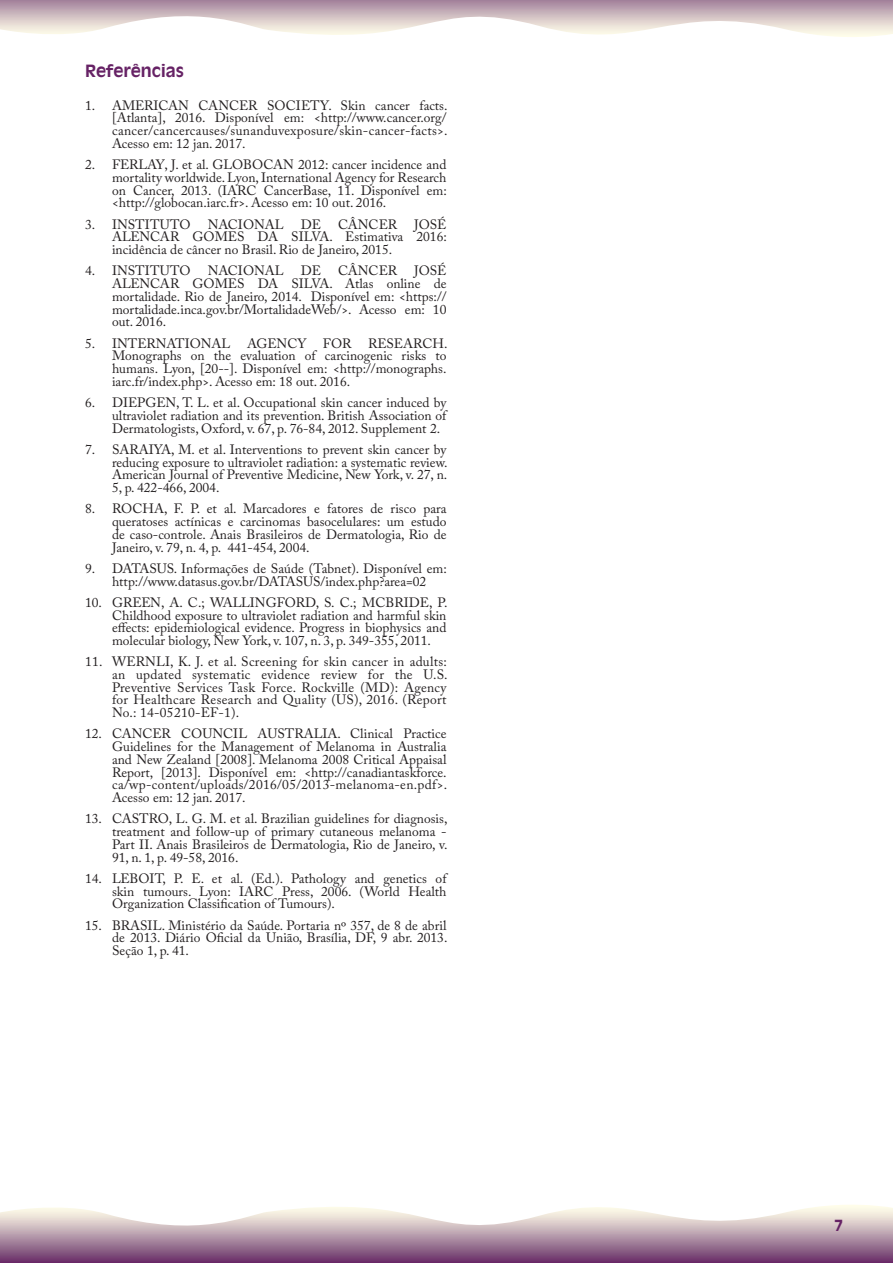
<style>
.page{position:relative;width:893px;height:1263px;background:#fff}
.page>*{position:absolute;margin:0;border:0;box-sizing:border-box;transform-origin:0 0}
.t1{font:700 16.5px "Decade S Si";color:#662265}
.t2{font:700 15px "Decade S Si";color:#662265}
.t3{font:13.5px/12.8px "Adobe Caslon Pro";color:#231f20;text-align:justify}
</style>
<div class="page">
<svg style="left:0;top:1205px;width:893px;height:58px"></svg>
<svg style="left:0;top:0;width:893px;height:37px"></svg>
<p class="t1" style="left:85px;top:61px;width:100px">Referências</p>
<p class="t3" style="left:112px;top:99px;width:337px;text-indent:-27px">1. AMERICAN CANCER SOCIETY. Skin cancer facts. [Atlanta], 2016. Disponível em: &lt;http://www.cancer.org/ cancer/cancercauses/sunanduvexposure/skin-cancer-facts&gt;.<br>Acesso em: 12 jan. 2017.</p>
<p class="t3" style="left:112px;top:158px;width:336px;text-indent:-27px">2. FERLAY, J. et al. GLOBOCAN 2012: cancer incidence and mortality worldwide. Lyon, International Agency for Research on Cancer, 2013. (IARC CancerBase, 11. Disponível em: &lt;http://globocan.iarc.fr&gt;. Acesso em: 10 out. 2016.</p>
<p class="t3" style="left:85px;top:218px;width:107px">3. INSTITUTO</p>
<p class="t3" style="left:208px;top:218px;width:77px">NACIONAL</p>
<p class="t3" style="left:301px;top:218px;width:22px">DE</p>
<p class="t3" style="left:338px;top:218px;width:60px">CÂNCER</p>
<p class="t3" style="left:112px;top:218px;width:336px;text-indent:302px">JOSÉ ALENCAR GOMES DA SILVA. Estimativa 2016: incidência de câncer no Brasil. Rio de Janeiro, 2015.</p>
<p class="t3" style="left:85px;top:264px;width:107px">4. INSTITUTO</p>
<p class="t3" style="left:208px;top:264px;width:77px">NACIONAL</p>
<p class="t3" style="left:301px;top:264px;width:22px">DE</p>
<p class="t3" style="left:338px;top:264px;width:60px">CÂNCER</p>
<p class="t3" style="left:112px;top:264px;width:336px;text-indent:302px">JOSÉ ALENCAR GOMES DA SILVA. Atlas online de mortalidade. Rio de Janeiro, 2014. Disponível em: &lt;https:// mortalidade.inca.gov.br/MortalidadeWeb/&gt;. Acesso em: 10 out. 2016.</p>
<p class="t3" style="left:112px;top:336px;width:337px;text-indent:-27px">5. INTERNATIONAL AGENCY FOR RESEARCH.<br>Monographs on the evaluation of carcinogenic risks to humans. Lyon, [20--]. Disponível em: &lt;http://monographs. iarc.fr/index.php&gt;. Acesso em: 18 out. 2016.</p>
<p class="t3" style="left:112px;top:396px;width:336px;text-indent:-27px">6. DIEPGEN, T. L. et al. Occupational skin cancer induced by ultraviolet radiation and its prevention. British Association of Dermatologists, Oxford, v. 67, p. 76-84, 2012. Supplement 2.</p>
<p class="t3" style="left:112px;top:443px;width:337px;text-indent:-27px">7. SARAIYA, M. et al. Interventions to prevent skin cancer by reducing exposure to ultraviolet radiation: a systematic review.<br>American Journal of Preventive Medicine, New York, v. 27, n.<br>5, p. 422-466, 2004.</p>
<p class="t3" style="left:112px;top:502px;width:336px;text-indent:-27px">8. ROCHA, F. P. et al. Marcadores e fatores de risco para queratoses actínicas e carcinomas basocelulares: um estudo de caso-controle. Anais Brasileiros de Dermatologia, Rio de Janeiro, v. 79, n. 4, p. 441-454, 2004.</p>
<p class="t3" style="left:85px;top:562px;width:363px;text-align:center">9. DATASUS. Informações de Saúde (Tabnet). Disponível em: http://www.datasus.gov.br/DATASUS/index.php?area=02</p>
<p class="t3" style="left:112px;top:596px;width:337px;text-indent:-27px">10. GREEN, A. C.; WALLINGFORD, S. C.; MCBRIDE, P.<br>Childhood exposure to ultraviolet radiation and harmful skin effects: epidemiological evidence. Progress in biophysics and molecular biology, New York, v. 107, n. 3, p. 349-355, 2011.</p>
<p class="t3" style="left:112px;top:655px;width:337px;text-indent:-27px">11. WERNLI, K. J. et al. Screening for skin cancer in adults: an updated systematic evidence review for the U.S.<br>Preventive Services Task Force. Rockville (MD): Agency for Healthcare Research and Quality (US), 2016. (Report No.: 14-05210-EF-1).</p>
<p class="t3" style="left:112px;top:727px;width:337px;text-indent:-27px">12. CANCER COUNCIL AUSTRALIA. Clinical Practice Guidelines for the Management of Melanoma in Australia and New Zealand [2008]. Melanoma 2008 Critical Appaisal Report, [2013]. Disponível em: &lt;http://canadiantaskforce. ca/wp-content/uploads/2016/05/2013-melanoma-en.pdf&gt;.<br>Acesso em: 12 jan. 2017.</p>
<p class="t3" style="left:112px;top:812px;width:337px;text-indent:-27px">13. CASTRO, L. G. M. et al. Brazilian guidelines for diagnosis, treatment and follow-up of primary cutaneous melanoma - Part II. Anais Brasileiros de Dermatologia, Rio de Janeiro, v.<br>91, n. 1, p. 49-58, 2016.</p>
<p class="t3" style="left:112px;top:872px;width:336px;text-indent:-27px">14. LEBOIT, P. E. et al. (Ed.). Pathology and genetics of skin tumours. Lyon: IARC Press, 2006. (World Health Organization Classification of Tumours).</p>
<p class="t3" style="left:112px;top:919px;width:337px;text-indent:-27px">15. BRASIL. Ministério da Saúde. Portaria nº 357, de 8 de abril de 2013. Diário Oficial da União, Brasília, DF, 9 abr. 2013.<br>Seção 1, p. 41.</p>
<p class="t2" style="left:834px;top:1216px;width:10px">7</p>
</div>
